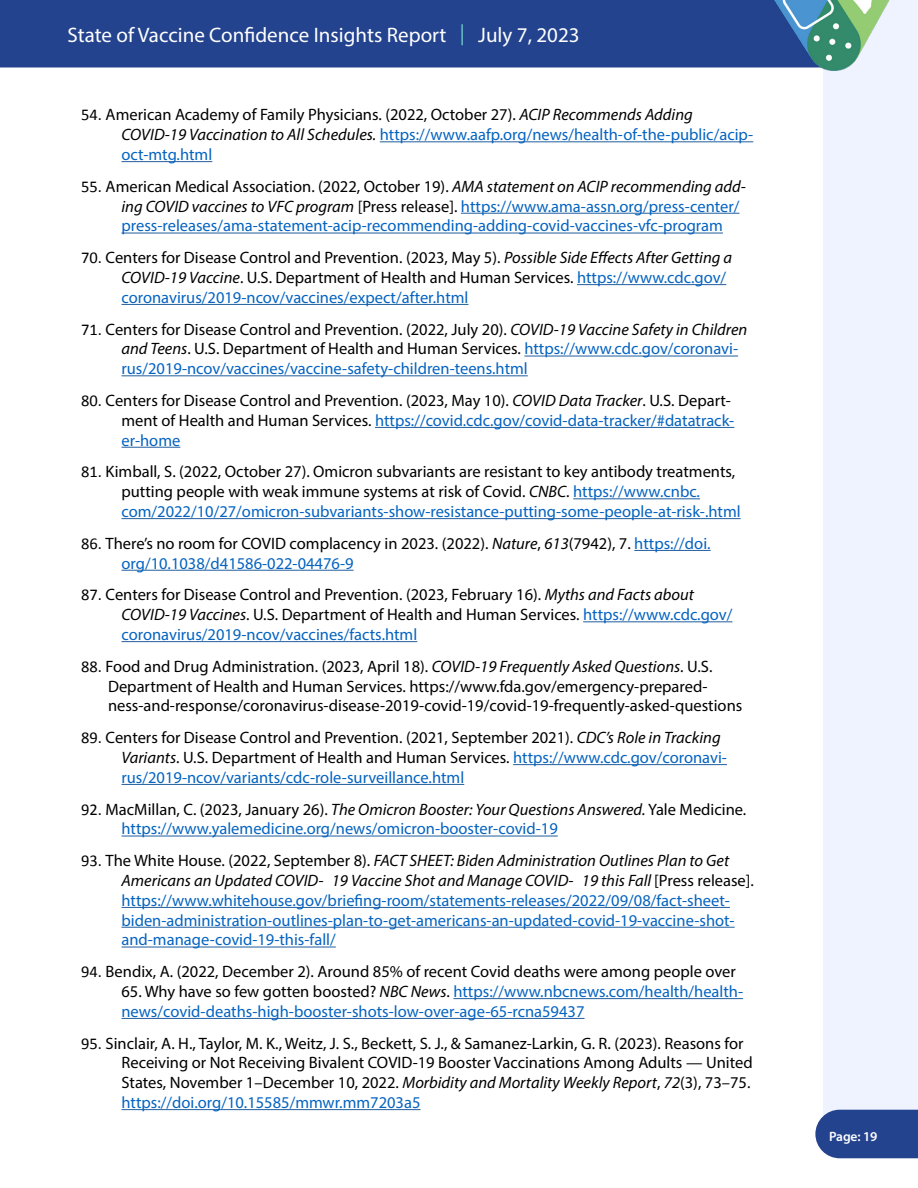
<style>
.page{position:relative;width:918px;height:1188px;background:#fff}
.page>*{position:absolute;margin:0;border:0;box-sizing:border-box;transform-origin:0 0}
.t1{font:21px "Myriad Pro";color:#fff}
.No_Spacing{font:16.5px/19.8px "Myriad Pro";color:#000}
.No_Spacing-2{font:16.5px/19.8px "Myriad Pro";color:#0563c1}
.t2{font:600 13.5px "Myriad Pro";letter-spacing:-.01em;color:#fff}
.s1{color:#70cacb}
.s2{font-family:"Calibri";color:#000}
.s3{color:#000}
.s4{font-style:italic;color:#000}
.s5{font-family:"Calibri"}
.s6{font-style:italic}
.s7{color:#0563c1}
</style>
<div class="page">
<div style="left:824px;top:0;width:94px;height:1110px;background:#eef3ff"></div>
<div style="left:815px;top:1110px;width:103px;height:48px;background:#23438e"></div>
<div style="left:0;top:0;width:751px;height:68px;background:#23438e"></div>
<img style="left:751px;top:0;width:160px;height:76px">
<hr style="left:380px;top:142px;width:373px;height:1px;background:#215e9e">
<hr style="left:122px;top:161px;width:90px;height:1px;background:#215e9e">
<hr style="left:461px;top:213px;width:278px;height:1px;background:#215e9e">
<hr style="left:122px;top:233px;width:601px;height:1px;background:#215e9e">
<hr style="left:577px;top:284px;width:149px;height:1px;background:#215e9e">
<hr style="left:122px;top:304px;width:346px;height:1px;background:#215e9e">
<hr style="left:524px;top:356px;width:214px;height:1px;background:#215e9e">
<hr style="left:122px;top:376px;width:406px;height:1px;background:#215e9e">
<hr style="left:375px;top:427px;width:359px;height:1px;background:#215e9e">
<hr style="left:122px;top:447px;width:58px;height:1px;background:#215e9e">
<hr style="left:573px;top:499px;width:127px;height:1px;background:#215e9e">
<hr style="left:122px;top:518px;width:619px;height:1px;background:#215e9e">
<hr style="left:634px;top:550px;width:77px;height:1px;background:#215e9e">
<hr style="left:122px;top:570px;width:232px;height:1px;background:#215e9e">
<hr style="left:583px;top:622px;width:149px;height:1px;background:#215e9e">
<hr style="left:122px;top:641px;width:295px;height:1px;background:#215e9e">
<hr style="left:513px;top:764px;width:214px;height:1px;background:#215e9e">
<hr style="left:122px;top:784px;width:342px;height:1px;background:#215e9e">
<hr style="left:122px;top:836px;width:436px;height:1px;background:#215e9e">
<hr style="left:122px;top:907px;width:608px;height:1px;background:#215e9e">
<hr style="left:122px;top:927px;width:613px;height:1px;background:#215e9e">
<hr style="left:122px;top:947px;width:214px;height:1px;background:#215e9e">
<hr style="left:453px;top:998px;width:290px;height:1px;background:#215e9e">
<hr style="left:122px;top:1018px;width:463px;height:1px;background:#215e9e">
<hr style="left:122px;top:1109px;width:299px;height:1px;background:#215e9e">
<p class="t1" style="left:68px;top:22px;width:514px">State of Vaccine Confidence Insights Report <span class="s1">|</span> July 7, 2023</p>
<p class="No_Spacing-2" style="left:122px;top:105px;width:633px;text-indent:-40px"><span class="s2">54.</span> <span class="s3">American Academy of Family Physicians. (2022, October 27).</span> <span class="s4">ACIP Recommends Adding<br>COVID-19 Vaccination to All Schedules.</span> https://www.aafp.org/news/health-of-the-public/acip&shy;oct-mtg.html</p>
<p class="No_Spacing-2" style="left:122px;top:176px;width:626px;text-indent:-40px"><span class="s2">55.</span> <span class="s3">American Medical Association. (2022, October 19).</span> <span class="s4">AMA statement on ACIP recommending add&shy;ing COVID vaccines to VFC program</span> <span class="s3">[Press release].</span> https://www.ama-assn.org/press-center/ press-releases/ama-statement-acip-recommending-adding-covid-vaccines-vfc-program</p>
<p class="No_Spacing" style="left:122px;top:247px;width:612px;text-indent:-40px"><span class="s5">70.</span> Centers for Disease Control and Prevention. (2023, May 5). <span class="s6">Possible Side Effects After Getting a<br>COVID-19 Vaccine</span>. U.S. Department of Health and Human Services. <span class="s7">https://www.cdc.gov/ coronavirus/2019-ncov/vaccines/expect/after.html</span></p>
<p class="No_Spacing" style="left:122px;top:319px;width:627px;text-indent:-40px"><span class="s5">71.</span> Centers for Disease Control and Prevention. (2022, July 20). <span class="s6">COVID-19 Vaccine Safety in Children and Teens</span>. U.S. Department of Health and Human Services. <span class="s7">https://www.cdc.gov/coronavi&shy;rus/2019-ncov/vaccines/vaccine-safety-children-teens.html</span></p>
<p class="No_Spacing" style="left:122px;top:390px;width:614px;text-indent:-40px"><span class="s5">80.</span> Centers for Disease Control and Prevention. (2023, May 10). <span class="s6">COVID Data Tracker</span>. U.S. Depart&shy;ment of Health and Human Services. <span class="s7">https://covid.cdc.gov/covid-data-tracker/#datatrack&shy;er-home</span></p>
<p class="No_Spacing" style="left:122px;top:462px;width:621px;text-indent:-40px"><span class="s5">81.</span> Kimball, S. (2022, October 27). Omicron subvariants are resistant to key antibody treatments, putting people with weak immune systems at risk of Covid. <span class="s6">CNBC</span>. <span class="s7">https://www.cnbc. com/2022/10/27/omicron-subvariants-show-resistance-putting-some-people-at-risk-.html</span></p>
<p class="No_Spacing" style="left:122px;top:533px;width:591px;text-indent:-40px"><span class="s5">86.</span> There’s no room for COVID complacency in 2023. (2022). <span class="s6">Nature</span>, <span class="s6">613</span>(7942), 7. <span class="s7">https://doi. org/10.1038/d41586-022-04476-9</span></p>
<p class="No_Spacing" style="left:122px;top:585px;width:612px;text-indent:-40px"><span class="s5">87.</span> Centers for Disease Control and Prevention. (2023, February 16). <span class="s6">Myths and Facts about<br>COVID-19 Vaccines</span>. U.S. Department of Health and Human Services. <span class="s7">https://www.cdc.gov/ coronavirus/2019-ncov/vaccines/facts.html</span></p>
<p class="No_Spacing" style="left:108px;top:656px;width:636px;text-indent:-27px"><span class="s5">88.</span> Food and Drug Administration. (2023, April 18). <span class="s6">COVID-19 Frequently Asked Questions</span>. U.S.<br>Department of Health and Human Services. https://www.fda.gov/emergency-prepared&shy;ness-and-response/coronavirus-disease-2019-covid-19/covid-19-frequently-asked-questions</p>
<p class="No_Spacing" style="left:122px;top:727px;width:607px;text-indent:-40px"><span class="s5">89.</span> Centers for Disease Control and Prevention. (2021, September 2021). <span class="s6">CDC’s Role in Tracking<br>Variants</span>. U.S. Department of Health and Human Services. <span class="s7">https://www.cdc.gov/coronavi&shy;rus/2019-ncov/variants/cdc-role-surveillance.html</span></p>
<p class="No_Spacing-2" style="left:122px;top:799px;width:626px;text-indent:-40px"><span class="s2">92.</span> <span class="s3">MacMillan, C. (2023, January 26).</span> <span class="s4">The Omicron Booster: Your Questions Answered.</span> <span class="s3">Yale Medicine. </span>https://www.yalemedicine.org/news/omicron-booster-covid-19</p>
<p class="No_Spacing-2" style="left:122px;top:850px;width:634px;text-indent:-40px"><span class="s2">93.</span> <span class="s3">The White House. (2022, September 8).</span> <span class="s4">FACT SHEET: Biden Administration Outlines Plan to Get Americans an Updated COVID-⁠19 Vaccine Shot and Manage COVID-⁠19 this Fall</span> <span class="s3">[Press release]. </span>https://www.whitehouse.gov/briefing-room/statements-releases/2022/09/08/fact-sheet&shy;biden-administration-outlines-plan-to-get-americans-an-updated-covid-19-vaccine-shot&shy;and-manage-covid-19-this-fall/</p>
<p class="No_Spacing" style="left:81px;top:961px;width:656px"><span class="s5">94.</span> Bendix, A. (2022, December 2). Around 85% of recent Covid deaths were among people over</p>
<p class="No_Spacing-2" style="left:122px;top:981px;width:623px"><span class="s3">65. Why have so few gotten boosted?</span> <span class="s4">NBC News</span><span class="s3">.</span> https://www.nbcnews.com/health/health&shy;news/covid-deaths-high-booster-shots-low-over-age-65-rcna59437</p>
<p class="No_Spacing" style="left:122px;top:1033px;width:633px;text-indent:-40px"><span class="s5">95.</span> Sinclair, A. H., Taylor, M. K., Weitz, J. S., Beckett, S. J., &amp; Samanez-Larkin, G. R. (2023). Reasons for Receiving or Not Receiving Bivalent COVID-19 Booster Vaccinations Among Adults — United States, November 1–December 10, 2022. <span class="s6">Morbidity and Mortality Weekly Report</span>, <span class="s6">72</span>(3), 73–75. <span class="s7">https://doi.org/10.15585/mmwr.mm7203a5</span></p>
<p class="t2" style="left:829px;top:1128px;width:50px">Page: 19</p>
</div>
